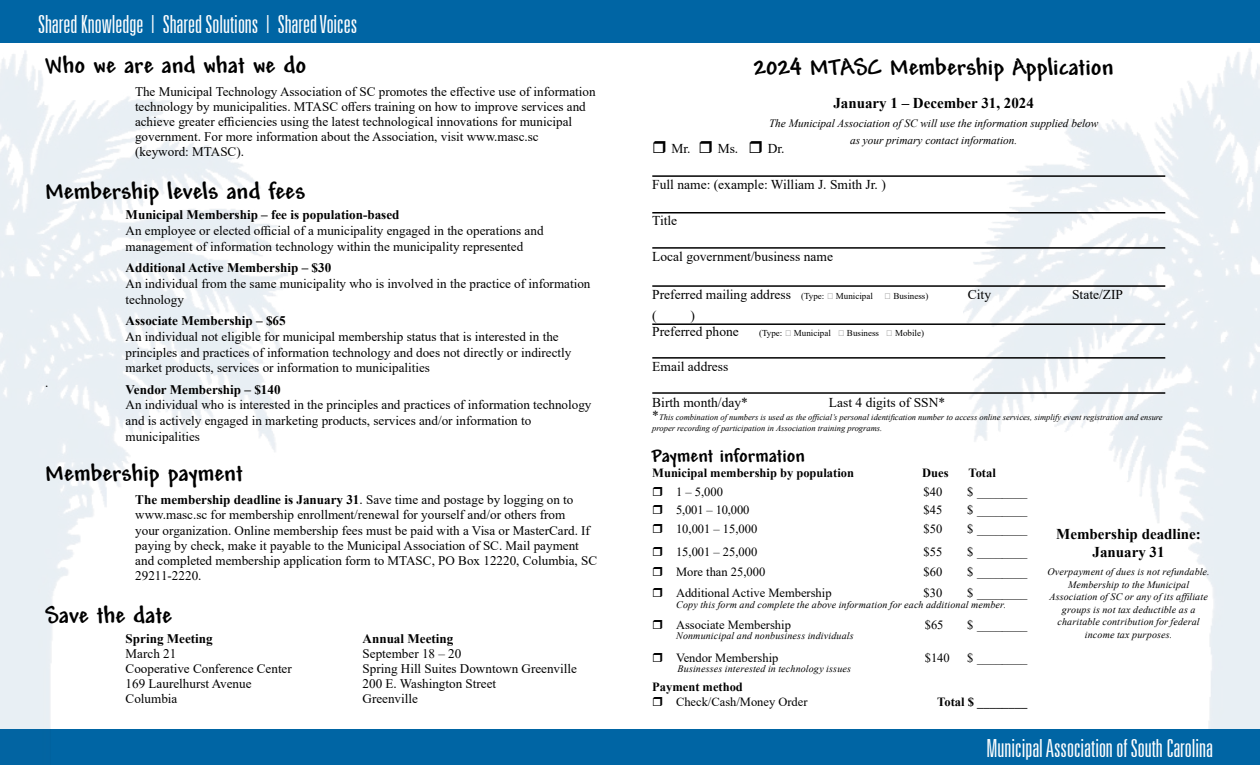
<style>
.page{position:relative;width:1260px;height:765px;background:#fff}
.page>*{position:absolute;margin:0;border:0;box-sizing:border-box;transform-origin:0 0}
.t1{font:700 25px "Mead";color:#000}
.t2{font:300 ultra-condensed 25px "Univers LT";color:#fff}
.t3{font:700 20px "Mead";color:#000}
.t4{font:700 15px/18px "Times New Roman";color:#000;text-align:center}
.t5{font:13.5px/16.5px "Times New Roman";color:#000;text-align:center}
.t6{font:13.12px/15px "Times New Roman";color:#000}
.t7{font:700 13.12px "Times New Roman";color:#000}
.t8{font:12.5px "Times New Roman";color:#000}
.t9{font:700 12.5px "Times New Roman";color:#000}
.t10{font:italic 11.25px/16.5px "Times New Roman";color:#000;text-align:center}
.t11{font:italic 10px/12.5px "Times New Roman";letter-spacing:.015em;color:#000;text-align:center}
.t12{font:9px "Times New Roman";color:#000}
.t13{font:italic 8.5px/10.6px "Times New Roman";color:#000}
.s1{font-weight:700}
.s2{font-size:9px}
.s3{font-style:normal;font-size:13.5px}
</style>
<div class="page">
<div style="left:0;top:0;width:1260px;height:43px;background:#0065a4"></div>
<div style="left:0;top:729px;width:1260px;height:36px;background:#0065a4"></div>
<hr style="left:652px;top:175px;width:513px;height:2px;background:#000">
<hr style="left:652px;top:212px;width:513px;height:2px;background:#000">
<hr style="left:652px;top:247px;width:513px;height:2px;background:#000">
<hr style="left:652px;top:323px;width:513px;height:2px;background:#000">
<hr style="left:652px;top:285px;width:513px;height:2px;background:#000">
<hr style="left:652px;top:357px;width:513px;height:2px;background:#000">
<hr style="left:652px;top:392px;width:513px;height:2px;background:#000">
<h1 class="t2" style="left:38px;top:11px;width:321px">Shared Knowledge | Shared Solutions | Shared Voices</h1>
<h1 class="t1" style="left:45px;top:52px;width:263px">Who we are and what we do</h1>
<p class="t6" style="left:135px;top:84px;width:462px">The Municipal Technology Association of SC promotes the effective use of information technology by municipalities. MTASC offers training on how to improve services and achieve greater efficiencies using the latest technological innovations for municipal government. For more information about the Association, visit www.masc.sc (keyword: MTASC).</p>
<h1 class="t1" style="left:45px;top:177px;width:262px">Membership levels and fees</h1>
<p class="t6" style="left:45px;top:375px;width:5px">.</p>
<p class="t7" style="left:126px;top:205px;width:275px">Municipal Membership – fee is population-based</p>
<p class="t6" style="left:126px;top:222px;width:419px;line-height:15.8px">An employee or elected official of a municipality engaged in the operations and management of information technology within the municipality represented</p>
<p class="t7" style="left:126px;top:258px;width:207px">Additional Active Membership – $30</p>
<p class="t6" style="left:126px;top:275px;width:466px;line-height:15.8px">An individual from the same municipality who is involved in the practice of information technology</p>
<p class="t7" style="left:126px;top:311px;width:162px">Associate Membership – $65</p>
<p class="t6" style="left:126px;top:328px;width:447px;line-height:15.8px">An individual not eligible for municipal membership status that is interested in the principles and practices of information technology and does not directly or indirectly market products, services or information to municipalities</p>
<p class="t7" style="left:126px;top:380px;width:156px">Vendor Membership – $140</p>
<p class="t6" style="left:126px;top:397px;width:467px;line-height:15.8px">An individual who is interested in the principles and practices of information technology and is actively engaged in marketing products, services and/or information to municipalities</p>
<h1 class="t1" style="left:45px;top:459px;width:199px">Membership payment</h1>
<p class="t6" style="left:135px;top:491px;width:463px"><span class="s1">The membership deadline is January 31</span>. Save time and postage by logging on to www.masc.sc for membership enrollment/renewal for yourself and/or others from<br>your organization. Online membership fees must be paid with a Visa or MasterCard. If paying by check, make it payable to the Municipal Association of SC. Mail payment and completed membership application form to MTASC, PO Box 12220, Columbia, SC 29211-2220.</p>
<h1 class="t1" style="left:45px;top:601px;width:128px">Save the date</h1>
<p class="t7" style="left:126px;top:629px;width:89px">Spring Meeting</p>
<p class="t6" style="left:126px;top:646px;width:168px">March 21<br>Cooperative Conference Center<br>169 Laurelhurst Avenue<br>Columbia</p>
<p class="t7" style="left:363px;top:629px;width:92px">Annual Meeting</p>
<p class="t6" style="left:363px;top:646px;width:216px">September 18 – 20<br>Spring Hill Suites Downtown Greenville<br>200 E. Washington Street<br>Greenville</p>
<h1 class="t1" style="left:754px;top:53px;width:361px">2024 MTASC Membership Application</h1>
<p class="t4" style="left:833px;top:94px;width:202px">January 1 – December 31, 2024</p>
<p class="t10" style="left:769px;top:115px;width:331px">The Municipal Association of SC will use the information supplied below as your primary contact information.</p>
<p class="t5" style="left:672px;top:139px;width:68px">Mr. Ms.</p>
<p class="t5" style="left:768px;top:139px;width:18px">Dr.</p>
<p class="t5" style="left:652px;top:176px;width:235px">Full name: (example: William J. Smith Jr. )</p>
<p class="t5" style="left:652px;top:212px;width:27px">Title</p>
<p class="t5" style="left:652px;top:248px;width:182px">Local government/business name</p>
<p class="t5" style="left:652px;top:286px;width:174px">Preferred mailing address <span class="s2">(Type:</span></p>
<p class="t12" style="left:836px;top:290px;width:38px">Municipal</p>
<p class="t12" style="left:893px;top:290px;width:37px">Business)</p>
<p class="t5" style="left:968px;top:286px;width:25px">City</p>
<p class="t5" style="left:1072px;top:286px;width:53px">State/ZIP</p>
<p class="t5" style="left:652px;top:307px;width:6px">(</p>
<p class="t5" style="left:652px;top:307px;width:88px">)<br>Preferred phone</p>
<p class="t12" style="left:759px;top:327px;width:25px">(Type:</p>
<p class="t12" style="left:794px;top:327px;width:38px">Municipal</p>
<p class="t12" style="left:847px;top:327px;width:34px">Business</p>
<p class="t12" style="left:895px;top:327px;width:30px">Mobile)</p>
<p class="t5" style="left:652px;top:357px;width:78px">Email address</p>
<p class="t5" style="left:652px;top:394px;width:97px">Birth month/day*</p>
<p class="t5" style="left:829px;top:394px;width:118px">Last 4 digits of SSN*</p>
<p class="t13" style="left:652px;top:412px;width:512px"><span class="s3">*</span>This combination of numbers is used as the official’s personal identification number to access online services, simplify event registration and ensure proper recording of participation in Association training programs.</p>
<h2 class="t3" style="left:652px;top:444px;width:154px">Payment information</h2>
<p class="t9" style="left:652px;top:464px;width:203px">Municipal membership by population</p>
<p class="t9" style="left:922px;top:464px;width:28px">Dues</p>
<p class="t9" style="left:969px;top:464px;width:29px">Total</p>
<p class="t8" style="left:676px;top:483px;width:48px">1 – 5,000</p>
<p class="t8" style="left:924px;top:483px;width:20px">$40</p>
<p class="t8" style="left:967px;top:483px;width:61px">$ ________</p>
<p class="t8" style="left:676px;top:501px;width:75px">5,001 – 10,000</p>
<p class="t8" style="left:924px;top:501px;width:20px">$45</p>
<p class="t8" style="left:967px;top:501px;width:61px">$ ________</p>
<p class="t8" style="left:676px;top:520px;width:83px">10,001 – 15,000</p>
<p class="t8" style="left:924px;top:520px;width:20px">$50</p>
<p class="t8" style="left:967px;top:520px;width:61px">$ ________</p>
<p class="t8" style="left:676px;top:543px;width:83px">15,001 – 25,000</p>
<p class="t8" style="left:924px;top:543px;width:20px">$55</p>
<p class="t8" style="left:967px;top:543px;width:61px">$ ________</p>
<p class="t8" style="left:676px;top:563px;width:91px">More than 25,000</p>
<p class="t8" style="left:924px;top:563px;width:20px">$60</p>
<p class="t8" style="left:967px;top:563px;width:61px">$ ________</p>
<p class="t8" style="left:676px;top:584px;width:157px">Additional Active Membership</p>
<p class="t8" style="left:924px;top:584px;width:20px">$30</p>
<p class="t8" style="left:967px;top:584px;width:61px">$ ________</p>
<p class="t8" style="left:676px;top:616px;width:116px">Associate Membership</p>
<p class="t8" style="left:925px;top:616px;width:20px">$65</p>
<p class="t8" style="left:967px;top:616px;width:61px">$ ________</p>
<p class="t8" style="left:676px;top:649px;width:104px">Vendor Membership</p>
<p class="t8" style="left:925px;top:649px;width:26px">$140</p>
<p class="t8" style="left:967px;top:649px;width:61px">$ ________</p>
<p class="t9" style="left:652px;top:678px;width:92px">Payment method</p>
<p class="t8" style="left:676px;top:693px;width:133px">Check/Cash/Money Order</p>
<p class="t9" style="left:937px;top:693px;width:92px">Total $ ________</p>
<p class="t11" style="left:676px;top:598px;width:332px">Copy this form and complete the above information for each additional member.</p>
<p class="t11" style="left:676px;top:630px;width:179px">Nonmunicipal and nonbusiness individuals</p>
<p class="t11" style="left:678px;top:662px;width:175px">Businesses interested in technology issues</p>
<p class="t4" style="left:1056px;top:525px;width:146px">Membership deadline:<br>January 31</p>
<p class="t11" style="left:1047px;top:565px;width:164px">Overpayment of dues is not refundable.<br>Membership to the Municipal Association of SC or any of its affiliate groups is not tax deductible as a charitable contribution for federal income tax purposes.</p>
<h1 class="t2" style="left:987px;top:735px;width:228px">Municipal Association of South Carolina</h1>
</div>
